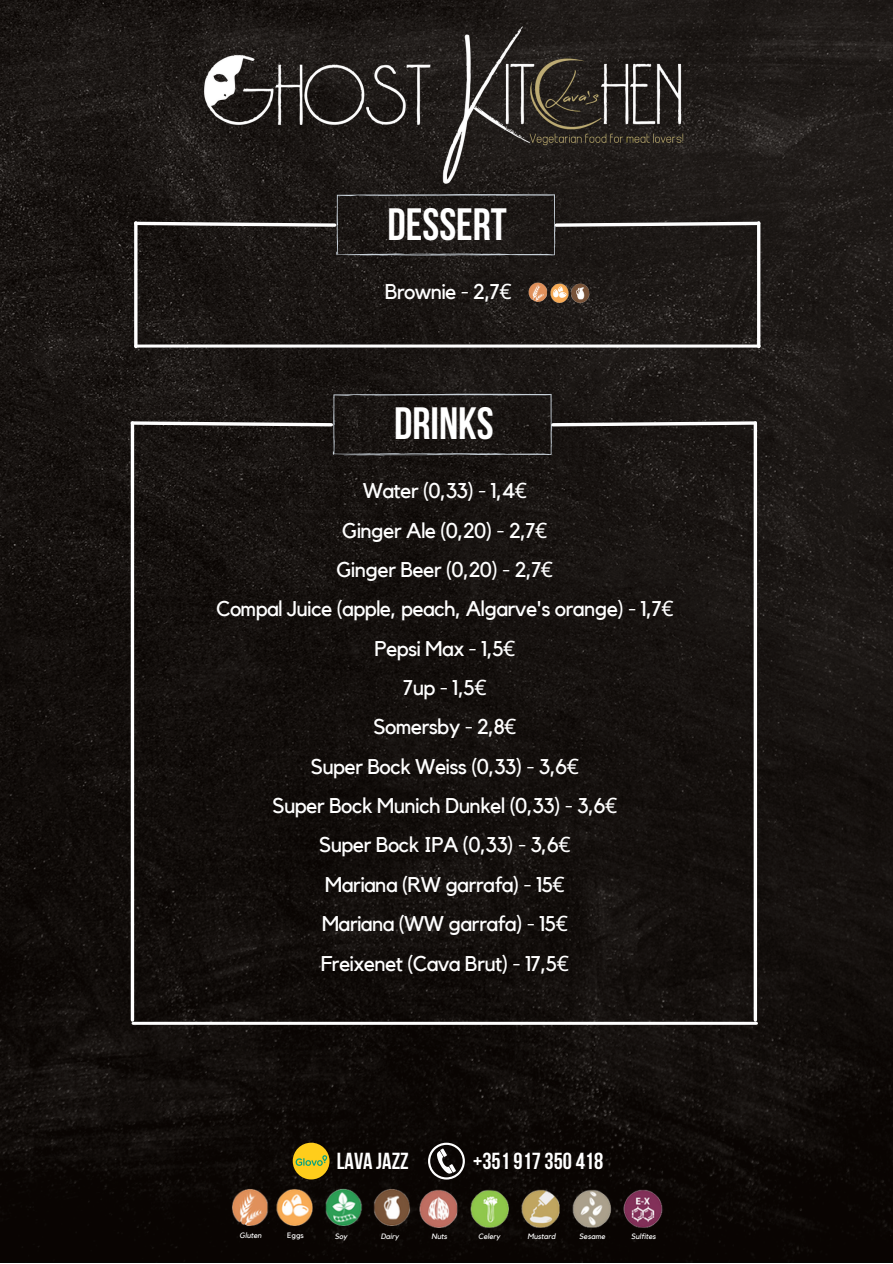
<style>
.page{position:relative;width:893px;height:1264px;background:#fff}
.page>*{position:absolute;margin:0;border:0;box-sizing:border-box;transform-origin:0 0}
.t1{font:700 45px "Bebas Neue";color:#fff}
.t2{font:700 23.1px "Bebas Neue";color:#fff}
.t3{font:21.3px/39.3px "Kollektif";letter-spacing:-.03em;color:#fff;text-align:center}
.t4{font:italic 7.8px "Kollektif";color:#fff}
.t5{font:7.8px "Kollektif";color:#fff}
.s1{font-family:"Noto Sans"}
</style>
<div class="page">
<img style="left:0;top:0;width:892px;height:1262px">
<img style="left:204px;top:25px;width:481px;height:160px">
<hr style="left:136px;top:344px;width:623px;height:3px;background:#fff">
<svg style="left:132px;top:194px;width:630px;height:62px"></svg>
<hr style="left:134px;top:223px;width:3px;height:123px;background:#fff">
<hr style="left:757px;top:223px;width:3px;height:123px;background:#fff">
<hr style="left:133px;top:1021px;width:623px;height:3px;background:#fff">
<svg style="left:129px;top:394px;width:629px;height:61px"></svg>
<hr style="left:131px;top:423px;width:3px;height:597px;background:#fff">
<svg style="left:753px;top:423px;width:4px;height:597px"></svg>
<img style="left:528px;top:283px;width:61px;height:19px">
<svg style="left:428px;top:1142px;width:37px;height:37px"></svg>
<img style="left:293px;top:1142px;width:36px;height:37px;border-radius:50%">
<img style="left:231px;top:1188px;width:83px;height:37px">
<img style="left:323px;top:1188px;width:87px;height:37px">
<img style="left:419px;top:1188px;width:246px;height:39px">
<h1 class="t1" style="left:387px;top:206px;width:121px">DESSERT</h1>
<p class="t3" style="left:384px;top:272px;width:128px">Brownie - 2,7<span class="s1">€</span></p>
<h1 class="t1" style="left:394px;top:405px;width:101px">DRINKS</h1>
<p class="t3" style="left:216px;top:472px;width:459px">Water (0,33) - 1,4<span class="s1">€<br></span>Ginger Ale (0,20) - 2,7<span class="s1">€<br></span>Ginger Beer (0,20) - 2,7<span class="s1">€<br></span>Compal Juice (apple, peach, Algarve's orange) - 1,7<span class="s1">€<br></span>Pepsi Max - 1,5<span class="s1">€<br></span>7up - 1,5<span class="s1">€<br></span>Somersby - 2,8<span class="s1">€<br></span>Super Bock Weiss (0,33) - 3,6<span class="s1">€<br></span>Super Bock Munich Dunkel (0,33) - 3,6<span class="s1">€<br></span>Super Bock IPA (0,33) - 3,6<span class="s1">€<br></span>Mariana (RW garrafa) - 15<span class="s1">€<br></span>Mariana (WW garrafa) - 15<span class="s1">€<br></span>Freixenet (Cava Brut) - 17,5<span class="s1">€</span></p>
<p class="t2" style="left:337px;top:1151px;width:73px">LAVA JAZZ</p>
<p class="t2" style="left:473px;top:1151px;width:131px">+351 917 350418</p>
<p class="t4" style="left:239px;top:1231px;width:24px">Gluten</p>
<p class="t5" style="left:287px;top:1231px;width:18px">Eggs</p>
<p class="t4" style="left:334px;top:1232px;width:14px">Soy</p>
<p class="t4" style="left:381px;top:1232px;width:20px">Dairy</p>
<p class="t4" style="left:431px;top:1232px;width:17px">Nuts</p>
<p class="t4" style="left:478px;top:1232px;width:24px">Celery</p>
<p class="t4" style="left:527px;top:1232px;width:30px">Mustard</p>
<p class="t4" style="left:579px;top:1232px;width:27px">Sesame</p>
<p class="t4" style="left:631px;top:1232px;width:26px">Sulfites</p>
</div>
